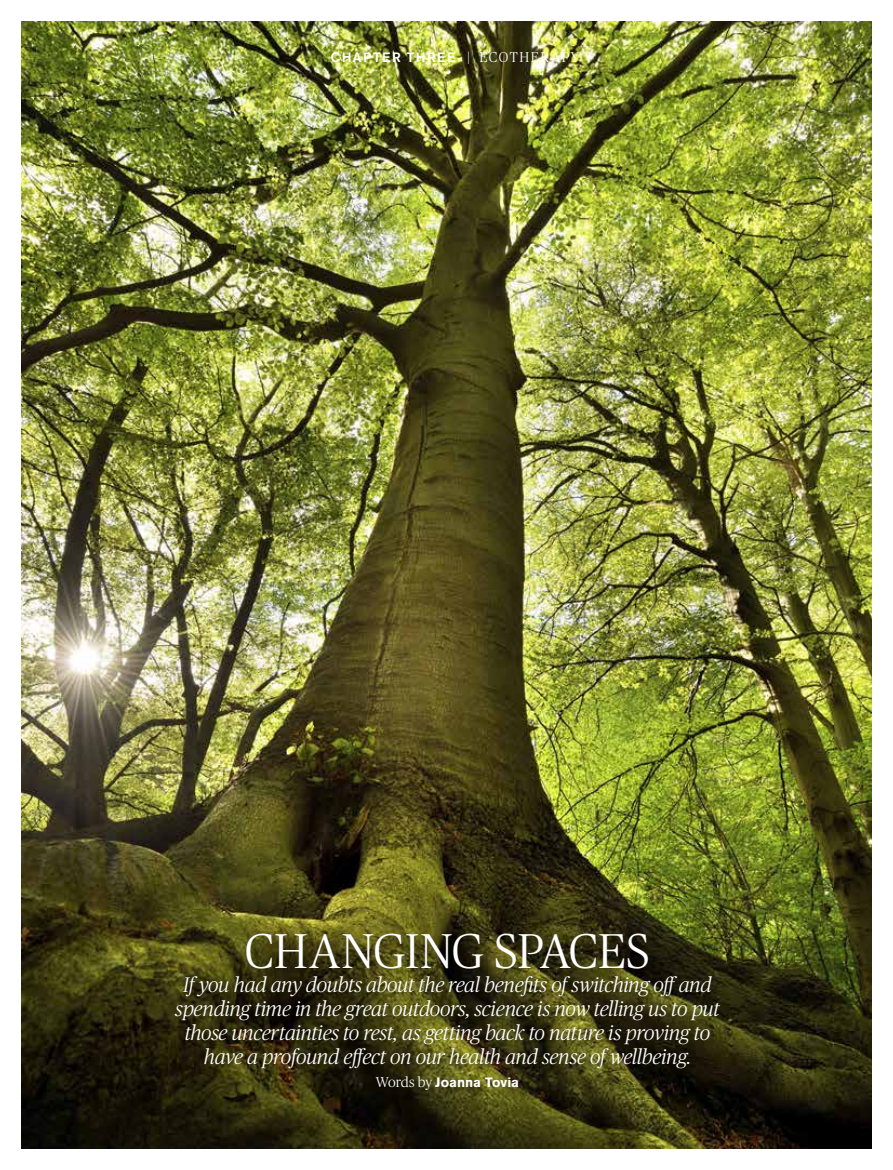
<style>
.page{position:relative;width:893px;height:1170px;background:#fff}
.page>*{position:absolute;margin:0;border:0;box-sizing:border-box;transform-origin:0 0}
.t1{font:300 48.75px "Publico";color:#fff}
.t2{font:italic 300 21px/24px "Publico";letter-spacing:-.02em;color:#fff;text-align:center}
.t3{font:500 13.5px "Akzidenz Grotesk Pro";letter-spacing:.105em;color:#fff}
.t4{font:700 13.5px "Akzidenz Grotesk Pro";color:#fff}
.s1{font-family:"Publico";font-weight:300;font-style:italic;font-size:14.25px}
.s2{font-family:"Publico";font-weight:300;font-size:14.25px}
</style>
<div class="page">
<img style="left:21px;top:21px;width:851px;height:1127px">
<div style="left:171px;top:928px;width:561px;height:173px;background:#000;opacity:.5"></div>
<p class="t3" style="left:331px;top:49px;width:250px">CHAPTER THREE <span class="s1">|</span> <span class="s2">ECOTHERAPY</span></p>
<h1 class="t1" style="left:245px;top:924px;width:407px">CHANGING SPACES</h1>
<p class="t2" style="left:175px;top:972px;width:546px">If you had any doubts about the real benefits of switching off and spending time in the great outdoors, science is now telling us to put those uncertainties to rest, as getting back to nature is proving to have a profound effect on our health and sense of wellbeing.</p>
<p class="t4" style="left:376px;top:1073px;width:145px"><span class="s2">WORDS BY</span> Joanna Tovia</p>
</div>
